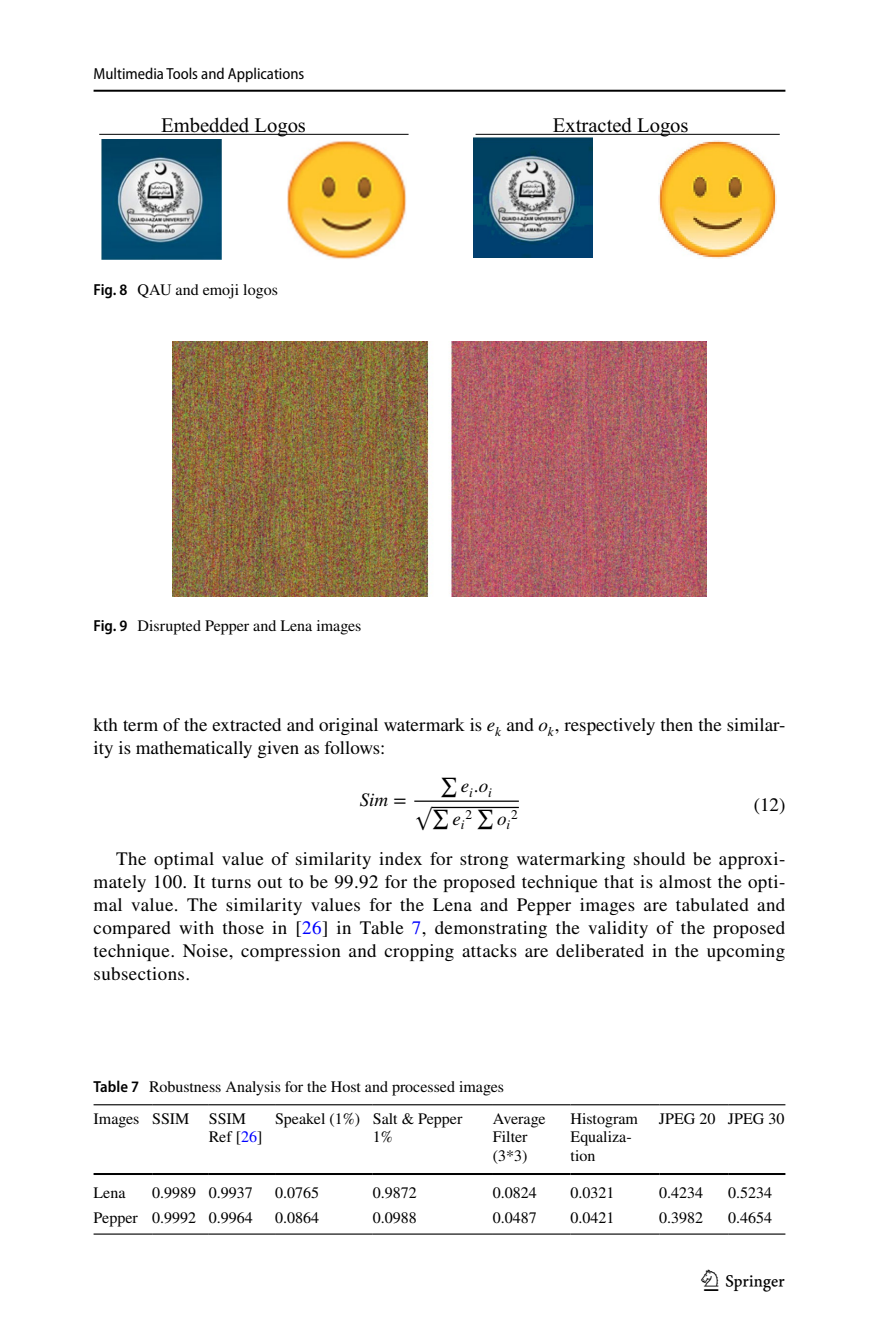
<style>
.page{position:relative;width:879px;height:1333px;background:#fff}
.page>*{position:absolute;margin:0;border:0;box-sizing:border-box;transform-origin:0 0}
.t1{font:30px "Springnew Regular 5";color:#000}
.t2{font:20.6px "Times New Roman";color:#000}
.t3{font:19px/23px "STIX";color:#000}
.t4{font:19px "STIX General Italic 30";color:#000}
.t5{font:19px "STIX Math Extensions Regular 10";color:#000}
.t6{font:16px/18.4px "STIX";color:#000}
.t7{font:semi-condensed 16px "Myriad Pro";color:#000}
.t8{font:13.4px "STIX General Regular 23";color:#000}
.s1{font-family:"Myriad Pro";font-weight:600;font-stretch:semi-condensed}
.s2{font-family:"STIX General Italic 28"}
.s3{font-family:"STIX General Italic 29"}
.s4{font-family:"STIX Math Regular 22"}
.s5{font-family:"STIX General Regular 23"}
.s6{color:#00f}
</style>
<div class="page">
<hr style="left:94px;top:90px;width:691px;height:2px;background:#000">
<hr style="left:414px;top:800px;width:105px;height:1px;background:#000">
<hr style="left:432px;top:806px;width:87px;height:2px;background:#000">
<hr style="left:99px;top:134px;width:309px;height:1px;background:#000">
<hr style="left:475px;top:134px;width:305px;height:1px;background:#000">
<img style="left:102px;top:139px;width:119px;height:120px">
<img style="left:287px;top:140px;width:119px;height:119px">
<img style="left:473px;top:138px;width:120px;height:120px">
<img style="left:658px;top:140px;width:118px;height:118px">
<img style="left:172px;top:341px;width:535px;height:255px">
<hr style="left:94px;top:1104px;width:58px;height:1px;background:#000">
<hr style="left:94px;top:1172px;width:58px;height:2px;background:#000">
<hr style="left:152px;top:1104px;width:57px;height:1px;background:#000">
<hr style="left:152px;top:1172px;width:57px;height:2px;background:#000">
<hr style="left:209px;top:1104px;width:66px;height:1px;background:#000">
<hr style="left:209px;top:1172px;width:66px;height:2px;background:#000">
<hr style="left:275px;top:1104px;width:98px;height:1px;background:#000">
<hr style="left:275px;top:1172px;width:98px;height:2px;background:#000">
<hr style="left:373px;top:1104px;width:120px;height:1px;background:#000">
<hr style="left:373px;top:1172px;width:120px;height:2px;background:#000">
<hr style="left:493px;top:1104px;width:77px;height:1px;background:#000">
<hr style="left:493px;top:1172px;width:77px;height:2px;background:#000">
<hr style="left:570px;top:1104px;width:89px;height:1px;background:#000">
<hr style="left:570px;top:1172px;width:89px;height:2px;background:#000">
<hr style="left:659px;top:1104px;width:69px;height:1px;background:#000">
<hr style="left:659px;top:1172px;width:69px;height:2px;background:#000">
<hr style="left:728px;top:1104px;width:57px;height:1px;background:#000">
<hr style="left:728px;top:1172px;width:57px;height:2px;background:#000">
<hr style="left:94px;top:1233px;width:58px;height:1px;background:#000">
<hr style="left:152px;top:1233px;width:57px;height:1px;background:#000">
<hr style="left:209px;top:1233px;width:66px;height:1px;background:#000">
<hr style="left:275px;top:1233px;width:98px;height:1px;background:#000">
<hr style="left:373px;top:1233px;width:120px;height:1px;background:#000">
<hr style="left:493px;top:1233px;width:77px;height:1px;background:#000">
<hr style="left:570px;top:1233px;width:89px;height:1px;background:#000">
<hr style="left:659px;top:1233px;width:69px;height:1px;background:#000">
<hr style="left:728px;top:1233px;width:57px;height:1px;background:#000">
<p class="t7" style="left:94px;top:65px;width:212px">Multimedia Tools and Applications</p>
<p class="t2" style="left:161px;top:111px;width:146px">Embedded Logos</p>
<p class="t2" style="left:553px;top:111px;width:137px">Extracted Logos</p>
<p class="t6" style="left:94px;top:281px;width:186px"><span class="s1">Fig. 8</span> QAU and emoji logos</p>
<p class="t6" style="left:94px;top:618px;width:269px"><span class="s1">Fig. 9</span> Disrupted Pepper and Lena images</p>
<p class="t3" style="left:94px;top:714px;width:693px">kth term of the extracted and original watermark is <span class="s2">e</span><sub>k</sub> and <span class="s3">o</span><sub>k</sub>, respectively then the similar&shy;ity is mathematically given as follows:</p>
<p class="t4" style="left:360px;top:793px;width:48px">Sim <span class="s4">=</span></p>
<p class="t5" style="left:440px;top:760px;width:19px">∑</p>
<p class="t4" style="left:461px;top:778px;width:33px">e<sub>i</sub><span class="s5">.</span>o<sub>i</sub></p>
<p class="t5" style="left:414px;top:792px;width:37px">√∑</p>
<p class="t4" style="left:452px;top:811px;width:14px">e<sub>i</sub></p>
<p class="t8" style="left:465px;top:810px;width:30px">2 <sup>∑</sup></p>
<p class="t4" style="left:497px;top:811px;width:15px">o<sub>i</sub></p>
<p class="t8" style="left:511px;top:810px;width:8px">2</p>
<p class="t3" style="left:754px;top:794px;width:33px">(12)</p>
<p class="t3" style="left:94px;top:848px;width:693px;text-align:justify;text-indent:23px">The optimal value of similarity index for strong watermarking should be approxi&shy;mately 100. It turns out to be 99.92 for the proposed technique that is almost the opti&shy;mal value. The similarity values for the Lena and Pepper images are tabulated and compared with those in [<span class="s6">26</span>] in Table <span class="s6">7</span>, demonstrating the validity of the proposed technique. Noise, compression and cropping attacks are deliberated in the upcoming subsections.</p>
<p class="t6" style="left:94px;top:1072px;width:412px;line-height:31.6px"><span class="s1">Table 7</span> Robustness Analysis for the Host and processed images<br>Images SSIM SSIM</p>
<p class="t6" style="left:209px;top:1128px;width:55px">Ref [<span class="s6">26</span>]</p>
<p class="t6" style="left:373px;top:1110px;width:91px;text-indent:-98px">Speakel (1%) Salt &amp; Pepper<br>1%</p>
<p class="t6" style="left:493px;top:1110px;width:54px">Average<br>Filter (3*3)</p>
<p class="t6" style="left:570px;top:1110px;width:69px">Histogram<br>Equaliza&shy;tion</p>
<p class="t6" style="left:659px;top:1110px;width:127px">JPEG 20 JPEG 30</p>
<p class="t6" style="left:94px;top:1184px;width:33px">Lena</p>
<p class="t6" style="left:152px;top:1184px;width:102px">0.9989 0.9937</p>
<p class="t6" style="left:275px;top:1184px;width:45px">0.0765</p>
<p class="t6" style="left:373px;top:1184px;width:45px">0.9872</p>
<p class="t6" style="left:493px;top:1184px;width:45px">0.0824</p>
<p class="t6" style="left:570px;top:1184px;width:45px">0.0321</p>
<p class="t6" style="left:659px;top:1184px;width:45px">0.4234</p>
<p class="t6" style="left:728px;top:1184px;width:45px">0.5234</p>
<p class="t6" style="left:94px;top:1209px;width:161px">Pepper 0.9992 0.9964</p>
<p class="t6" style="left:275px;top:1209px;width:45px">0.0864</p>
<p class="t6" style="left:373px;top:1209px;width:45px">0.0988</p>
<p class="t6" style="left:493px;top:1209px;width:45px">0.0487</p>
<p class="t6" style="left:570px;top:1209px;width:45px">0.0421</p>
<p class="t6" style="left:659px;top:1209px;width:45px">0.3982</p>
<p class="t6" style="left:728px;top:1209px;width:45px">0.4654</p>
<h1 class="t1" style="left:704px;top:1269px;width:83px">1 3</h1>
</div>
